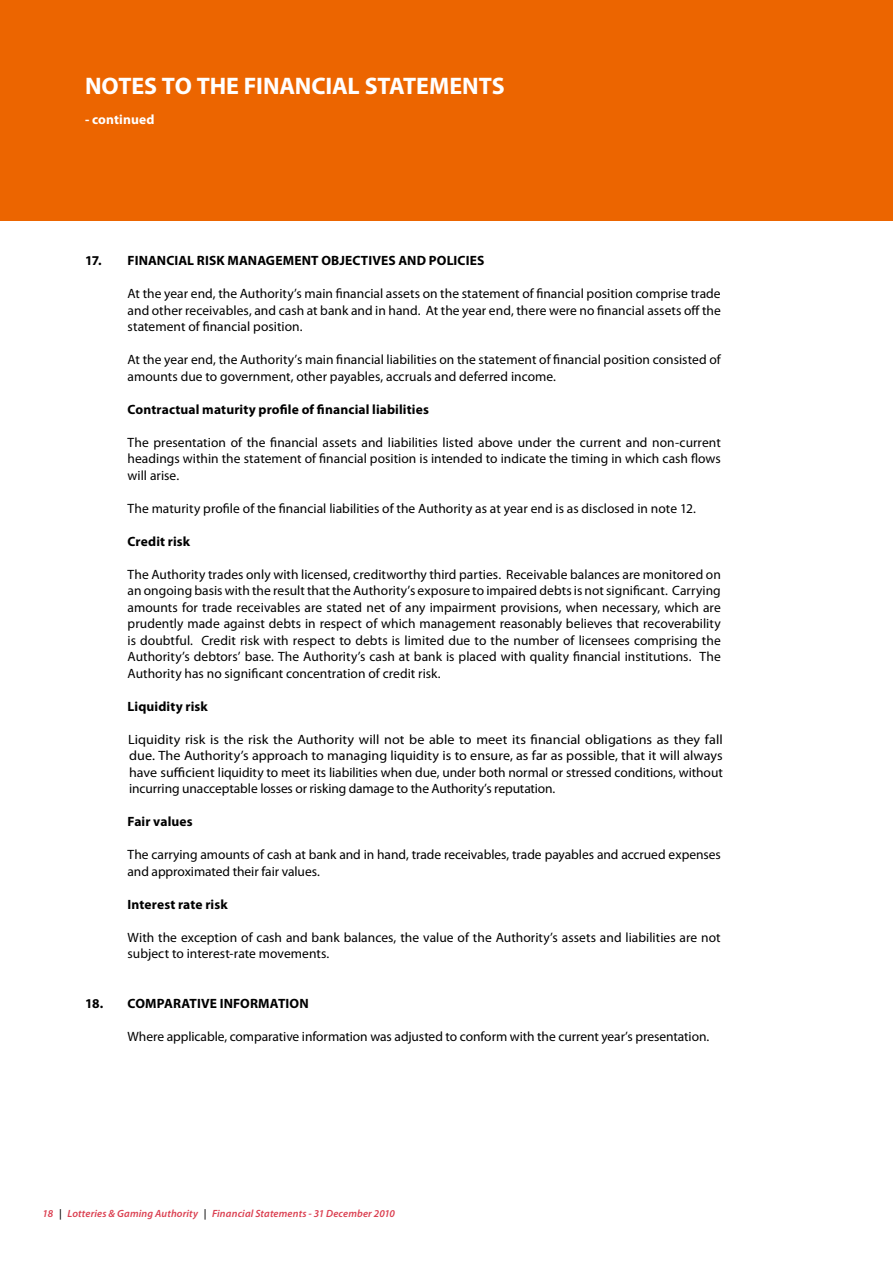
<style>
.page{position:relative;width:893px;height:1263px;background:#fff}
.page>*{position:absolute;margin:0;border:0;box-sizing:border-box;transform-origin:0 0}
.t1{font:700 24px "Myriad Pro";letter-spacing:-.01em;color:#fff}
.t2{font:13.5px/16.5px "Myriad Pro";color:#000;text-align:justify}
.t3{font:13.5px/16.5px "Myriad Pro";color:#000;text-align:justify;scale:1.05 1}
.t4{font:700 13.5px "Myriad Pro";letter-spacing:.01em;color:#000}
.t5{font:700 13.5px "Myriad Pro";letter-spacing:.01em;color:#fff}
.t6{font:italic 600 10.5px "Myriad Pro";letter-spacing:.015em;color:#db4051}
.s1{color:#000}
</style>
<div class="page">
<div style="left:0;top:0;width:893px;height:220px;background:#ec6500"></div>
<h1 class="t1" style="left:85px;top:77px;width:421px">NOTES TO THE FINANCIAL STATEMENTS</h1>
<p class="t5" style="left:85px;top:114px;width:71px">- continued</p>
<p class="t4" style="left:85px;top:256px;width:401px">17. FINANCIAL RISK MANAGEMENT OBJECTIVES AND POLICIES</p>
<p class="t2" style="left:128px;top:287px;width:595px">At the year end, the Authority’s main financial assets on the statement of financial position comprise trade and other receivables, and cash at bank and in hand. At the year end, there were no financial assets off the statement of financial position.</p>
<p class="t2" style="left:128px;top:353px;width:595px">At the year end, the Authority’s main financial liabilities on the statement of financial position consisted of amounts due to government, other payables, accruals and deferred income.</p>
<p class="t4" style="left:128px;top:404px;width:303px">Contractual maturity profile of financial liabilities</p>
<p class="t2" style="left:128px;top:435px;width:595px">The presentation of the financial assets and liabilities listed above under the current and non-current headings within the statement of financial position is intended to indicate the timing in which cash flows will arise.</p>
<p class="t2" style="left:128px;top:501px;width:570px">The maturity profile of the financial liabilities of the Authority as at year end is as disclosed in note 12.</p>
<p class="t4" style="left:128px;top:536px;width:64px">Credit risk</p>
<p class="t2" style="left:128px;top:567px;width:595px">The Authority trades only with licensed, creditworthy third parties. Receivable balances are monitored on an ongoing basis with the result that the Authority’s exposure to impaired debts is not significant. Carrying amounts for trade receivables are stated net of any impairment provisions, when necessary, which are prudently made against debts in respect of which management reasonably believes that recoverability is doubtful. Credit risk with respect to debts is limited due to the number of licensees comprising the Authority’s debtors’ base. The Authority’s cash at bank is placed with quality financial institutions. The Authority has no significant concentration of credit risk.</p>
<p class="t4" style="left:128px;top:701px;width:82px">Liquidity risk</p>
<p class="t3" style="left:128px;top:732px;width:568px">Liquidity risk is the risk the Authority will not be able to meet its financial obligations as they fall due. The Authority’s approach to managing liquidity is to ensure, as far as possible, that it will always have sufficient liquidity to meet its liabilities when due, under both normal or stressed conditions, without incurring unacceptable losses or risking damage to the Authority’s reputation.</p>
<p class="t4" style="left:128px;top:817px;width:67px">Fair values</p>
<p class="t2" style="left:128px;top:848px;width:595px">The carrying amounts of cash at bank and in hand, trade receivables, trade payables and accrued expenses and approximated their fair values.</p>
<p class="t4" style="left:128px;top:899px;width:102px">Interest rate risk</p>
<p class="t2" style="left:128px;top:930px;width:595px">With the exception of cash and bank balances, the value of the Authority’s assets and liabilities are not subject to interest-rate movements.</p>
<p class="t4" style="left:85px;top:998px;width:225px">18. COMPARATIVE INFORMATION</p>
<p class="t2" style="left:128px;top:1029px;width:583px">Where applicable, comparative information was adjusted to conform with the current year’s presentation.</p>
<p class="t6" style="left:43px;top:1209px;width:354px">18 <span class="s1">|</span> Lotteries &amp; Gaming Authority <span class="s1">|</span> Financial Statements - 31 December 2010</p>
</div>
